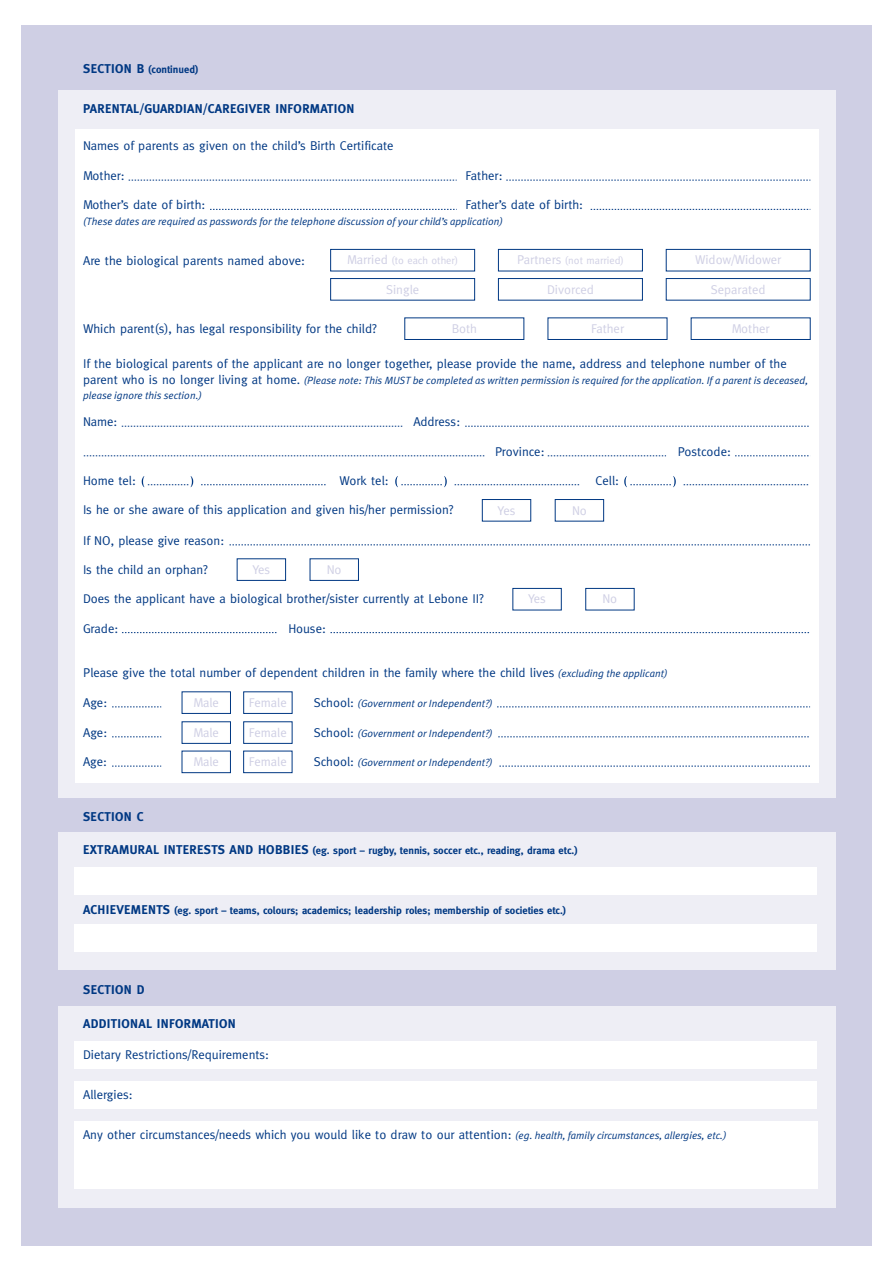
<style>
.page{position:relative;width:893px;height:1263px;background:#fff}
.page>*{position:absolute;margin:0;border:0;box-sizing:border-box;transform-origin:0 0}
.t1{font:12.75px "Meta";color:#003883}
.t2{font:12.75px "Meta";color:#cfcfe4}
.t3{font:700 12.75px "Meta";letter-spacing:.025em;color:#003883}
.t4{font:italic 10.5px/15.3px "Meta Plus Normal";color:#003883}
.t5{font:700 10.5px "Meta";color:#003883}
.t6{font:10.5px "Meta";color:#cfcfe4}
.s1{font-size:12.75px}
.s2{font-family:"Meta";font-style:normal;font-size:12.75px}
.s3{font-family:"Meta Plus Normal";font-style:italic;font-size:10.5px}
</style>
<div class="page">
<div style="left:21px;top:26px;width:851px;height:1220px;background:#cfcfe4"></div>
<div style="left:58px;top:91px;width:777px;height:707px;background:#eeeef5"></div>
<div style="left:75px;top:129px;width:743px;height:654px;background:#fff"></div>
<div style="left:58px;top:833px;width:777px;height:136px;background:#eeeef5"></div>
<div style="left:58px;top:1006px;width:777px;height:202px;background:#eeeef5"></div>
<div style="left:75px;top:1121px;width:743px;height:68px;background:#fff"></div>
<div style="left:75px;top:867px;width:742px;height:28px;background:#fff"></div>
<div style="left:75px;top:924px;width:742px;height:28px;background:#fff"></div>
<div style="left:75px;top:1041px;width:742px;height:28px;background:#fff"></div>
<div style="left:75px;top:1081px;width:742px;height:28px;background:#fff"></div>
<svg style="left:122px;top:426px;width:281px;height:1px"></svg>
<svg style="left:84px;top:455px;width:401px;height:1px"></svg>
<svg style="left:465px;top:426px;width:344px;height:1px"></svg>
<svg style="left:229px;top:544px;width:581px;height:1px"></svg>
<svg style="left:330px;top:632px;width:480px;height:1px"></svg>
<svg style="left:122px;top:632px;width:155px;height:1px"></svg>
<svg style="left:112px;top:706px;width:49px;height:1px"></svg>
<svg style="left:497px;top:706px;width:313px;height:1px"></svg>
<svg style="left:548px;top:455px;width:118px;height:1px"></svg>
<svg style="left:735px;top:455px;width:74px;height:1px"></svg>
<svg style="left:129px;top:180px;width:328px;height:1px"></svg>
<svg style="left:506px;top:180px;width:304px;height:1px"></svg>
<svg style="left:210px;top:209px;width:247px;height:1px"></svg>
<svg style="left:591px;top:209px;width:219px;height:1px"></svg>
<div style="left:330px;top:249px;width:145px;height:22px;border:1px solid #003883"></div>
<div style="left:498px;top:249px;width:145px;height:22px;border:1px solid #003883"></div>
<div style="left:666px;top:249px;width:145px;height:22px;border:1px solid #003883"></div>
<div style="left:330px;top:278px;width:145px;height:22px;border:1px solid #003883"></div>
<div style="left:498px;top:278px;width:145px;height:22px;border:1px solid #003883"></div>
<div style="left:666px;top:278px;width:145px;height:22px;border:1px solid #003883"></div>
<div style="left:404px;top:317px;width:120px;height:23px;border:1px solid #003883"></div>
<div style="left:548px;top:317px;width:119px;height:23px;border:1px solid #003883"></div>
<div style="left:691px;top:317px;width:120px;height:23px;border:1px solid #003883"></div>
<svg style="left:201px;top:484px;width:125px;height:1px"></svg>
<svg style="left:142px;top:476px;width:51px;height:11px"></svg>
<svg style="left:455px;top:484px;width:125px;height:1px"></svg>
<svg style="left:395px;top:476px;width:52px;height:11px"></svg>
<svg style="left:684px;top:484px;width:125px;height:1px"></svg>
<svg style="left:624px;top:476px;width:52px;height:11px"></svg>
<div style="left:482px;top:499px;width:49px;height:22px;border:1px solid #003883"></div>
<div style="left:555px;top:499px;width:49px;height:22px;border:1px solid #003883"></div>
<div style="left:237px;top:558px;width:49px;height:23px;border:1px solid #003883"></div>
<div style="left:310px;top:558px;width:49px;height:23px;border:1px solid #003883"></div>
<div style="left:512px;top:588px;width:50px;height:22px;border:1px solid #003883"></div>
<div style="left:585px;top:588px;width:50px;height:22px;border:1px solid #003883"></div>
<div style="left:182px;top:691px;width:49px;height:23px;border:1px solid #003883"></div>
<div style="left:243px;top:691px;width:49px;height:23px;border:1px solid #003883"></div>
<svg style="left:498px;top:736px;width:311px;height:1px"></svg>
<svg style="left:112px;top:736px;width:49px;height:1px"></svg>
<div style="left:182px;top:721px;width:49px;height:23px;border:1px solid #003883"></div>
<div style="left:243px;top:721px;width:49px;height:23px;border:1px solid #003883"></div>
<svg style="left:499px;top:766px;width:311px;height:1px"></svg>
<svg style="left:112px;top:766px;width:49px;height:1px"></svg>
<div style="left:182px;top:751px;width:49px;height:22px;border:1px solid #003883"></div>
<div style="left:243px;top:751px;width:49px;height:22px;border:1px solid #003883"></div>
<p class="t5" style="left:83px;top:63px;width:117px"><span class="s1">SECTION B</span> (continued)</p>
<p class="t3" style="left:83px;top:101px;width:273px">PARENTAL/GUARDIAN/CAREGIVER INFORMATION</p>
<p class="t1" style="left:83px;top:138px;width:312px">Names of parents as given on the child’s Birth Certificate</p>
<p class="t1" style="left:83px;top:168px;width:43px">Mother:</p>
<p class="t1" style="left:466px;top:168px;width:38px">Father:</p>
<p class="t1" style="left:83px;top:198px;width:124px">Mother’s date of birth:</p>
<p class="t1" style="left:466px;top:198px;width:119px">Father’s date of birth:</p>
<p class="t4" style="left:83px;top:214px;width:421px">(These dates are required as passwords for the telephone discussion of your child’s application)</p>
<p class="t1" style="left:83px;top:253px;width:223px">Are the biological parents named above:</p>
<p class="t6" style="left:347px;top:255px;width:113px"><span class="s1">Married</span> (to each other)</p>
<p class="t6" style="left:517px;top:255px;width:108px"><span class="s1">Partners</span> (not married)</p>
<p class="t2" style="left:695px;top:253px;width:88px">Widow/Widower</p>
<p class="t2" style="left:386px;top:282px;width:35px">Single</p>
<p class="t2" style="left:547px;top:282px;width:48px">Divorced</p>
<p class="t2" style="left:711px;top:282px;width:56px">Separated</p>
<p class="t1" style="left:83px;top:321px;width:295px">Which parent(s), has legal responsibility for the child?</p>
<p class="t2" style="left:452px;top:321px;width:27px">Both</p>
<p class="t2" style="left:591px;top:321px;width:35px">Father</p>
<p class="t2" style="left:732px;top:321px;width:39px">Mother</p>
<p class="t1" style="left:83px;top:356px;width:705px">If the biological parents of the applicant are no longer together, please provide the name, address and telephone number of the</p>
<p class="t4" style="left:83px;top:372px;width:727px"><span class="s2">parent who is no longer living at home.</span> (Please note: This MUST be completed as written permission is required for the application. If a parent is deceased, please ignore this section.)</p>
<p class="t1" style="left:83px;top:414px;width:36px">Name:</p>
<p class="t1" style="left:413px;top:414px;width:48px">Address:</p>
<p class="t1" style="left:495px;top:444px;width:51px">Province:</p>
<p class="t1" style="left:678px;top:444px;width:55px">Postcode:</p>
<p class="t1" style="left:83px;top:473px;width:54px">Home tel:</p>
<p class="t1" style="left:340px;top:473px;width:51px">Work tel:</p>
<p class="t1" style="left:596px;top:473px;width:25px">Cell:</p>
<p class="t1" style="left:83px;top:503px;width:372px">Is he or she aware of this application and given his/her permission?</p>
<p class="t2" style="left:498px;top:503px;width:19px">Yes</p>
<p class="t2" style="left:572px;top:503px;width:16px">No</p>
<p class="t1" style="left:83px;top:533px;width:143px">If NO, please give reason:</p>
<p class="t1" style="left:83px;top:562px;width:126px">Is the child an orphan?</p>
<p class="t2" style="left:252px;top:562px;width:19px">Yes</p>
<p class="t2" style="left:327px;top:562px;width:16px">No</p>
<p class="t1" style="left:83px;top:592px;width:402px">Does the applicant have a biological brother/sister currently at Lebone II?</p>
<p class="t2" style="left:528px;top:592px;width:19px">Yes</p>
<p class="t2" style="left:603px;top:592px;width:16px">No</p>
<p class="t1" style="left:83px;top:621px;width:37px">Grade:</p>
<p class="t1" style="left:288px;top:621px;width:39px">House:</p>
<p class="t1" style="left:83px;top:666px;width:586px">Please give the total number of dependent children in the family where the child lives <span class="s3">(excluding the applicant)</span></p>
<p class="t1" style="left:83px;top:695px;width:26px">Age:</p>
<p class="t2" style="left:193px;top:695px;width:27px">Male</p>
<p class="t2" style="left:249px;top:695px;width:39px">Female</p>
<p class="t4" style="left:314px;top:695px;width:180px"><span class="s2">School:</span> (Government or Independent?)</p>
<p class="t1" style="left:83px;top:725px;width:26px">Age:</p>
<p class="t2" style="left:193px;top:725px;width:27px">Male</p>
<p class="t2" style="left:249px;top:725px;width:39px">Female</p>
<p class="t4" style="left:314px;top:725px;width:180px"><span class="s2">School:</span> (Government or Independent?)</p>
<p class="t1" style="left:83px;top:754px;width:26px">Age:</p>
<p class="t2" style="left:193px;top:754px;width:27px">Male</p>
<p class="t2" style="left:249px;top:754px;width:39px">Female</p>
<p class="t4" style="left:314px;top:755px;width:180px"><span class="s2">School:</span> (Government or Independent?)</p>
<p class="t3" style="left:83px;top:809px;width:62px">SECTION C</p>
<p class="t5" style="left:83px;top:844px;width:496px"><span class="s1">EXTRAMURAL INTERESTS AND HOBBIES</span> (eg. sport – rugby, tennis, soccer etc., reading, drama etc.)</p>
<p class="t5" style="left:83px;top:904px;width:485px"><span class="s1">ACHIEVEMENTS</span> (eg. sport – teams, colours; academics; leadership roles; membership of societies etc.)</p>
<p class="t3" style="left:83px;top:982px;width:63px">SECTION D</p>
<p class="t3" style="left:83px;top:1017px;width:154px">ADDITIONAL INFORMATION</p>
<p class="t1" style="left:83px;top:1047px;width:188px">Dietary Restrictions/Requirements:</p>
<p class="t1" style="left:83px;top:1087px;width:51px">Allergies:</p>
<p class="t1" style="left:83px;top:1127px;width:645px">Any other circumstances/needs which you would like to draw to our attention: <span class="s3">(eg. health, family circumstances, allergies, etc.)</span></p>
</div>
